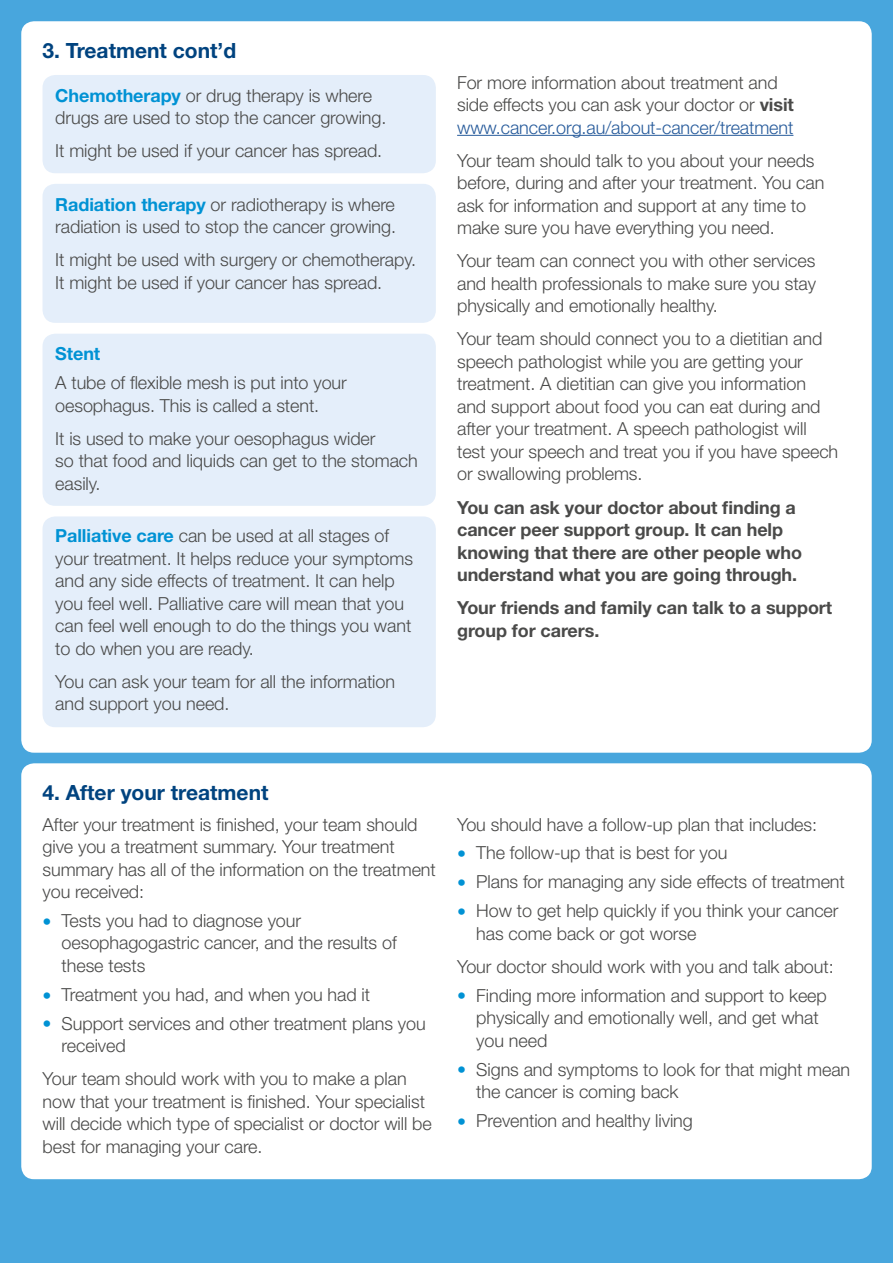
<style>
.page{position:relative;width:893px;height:1263px;background:#48a6dd}
.page>*{position:absolute;margin:0;border:0;box-sizing:border-box;transform-origin:0 0}
.t1{font:700 21px "Helvetica Neue LT Std";color:#00437f}
.t2{font:300 18px/22.5px "Helvetica Neue LT Std";letter-spacing:-.005em;color:#4a4a49}
.t3{font:700 18px/22.5px "Helvetica Neue LT Std";letter-spacing:-.005em;color:#4a4a49}
.t4{font:700 18px "Helvetica Neue LT Std";letter-spacing:-.005em;color:#0092d4}
.s1{font-weight:700;color:#0092d4}
.s2{font-weight:700}
.s3{color:#275b9b}
.s4{color:#0092d4}
</style>
<div class="page">
<div style="left:21px;top:21px;width:851px;height:732px;background:#fff;border-radius:13px"></div>
<div style="left:21px;top:763px;width:851px;height:416px;background:#fff;border-radius:13px"></div>
<div style="left:43px;top:75px;width:393px;height:98px;background:#e4eefa;border-radius:13px"></div>
<div style="left:43px;top:184px;width:393px;height:139px;background:#e4eefa;border-radius:13px"></div>
<div style="left:43px;top:334px;width:393px;height:172px;background:#e4eefa;border-radius:13px"></div>
<div style="left:43px;top:516px;width:393px;height:211px;background:#e4eefa;border-radius:13px"></div>
<hr style="left:457px;top:135px;width:336px;height:1px;background:#275b9b">
<p class="t1" style="left:43px;top:37px;width:195px">3. Treatment cont’d</p>
<p class="t2" style="left:55px;top:84px;width:333px"><span class="s1">Chemotherapy</span> or drug therapy is where drugs are used to stop the cancer growing.</p>
<p class="t2" style="left:55px;top:139px;width:328px">It might be used if your cancer has spread.</p>
<p class="t2" style="left:55px;top:193px;width:342px"><span class="s1">Radiation therapy</span> or radiotherapy is where radiation is used to stop the cancer growing.</p>
<p class="t2" style="left:55px;top:248px;width:362px">It might be used with surgery or chemotherapy.<br>It might be used if your cancer has spread.</p>
<p class="t4" style="left:55px;top:343px;width:46px">Stent</p>
<p class="t2" style="left:55px;top:371px;width:293px">A tube of flexible mesh is put into your oesophagus. This is called a stent.</p>
<p class="t2" style="left:55px;top:427px;width:364px">It is used to make your oesophagus wider<br>so that food and liquids can get to the stomach easily.</p>
<p class="t2" style="left:55px;top:524px;width:359px"><span class="s1">Palliative care</span> can be used at all stages of your treatment. It helps reduce your symptoms and any side effects of treatment. It can help you feel well. Palliative care will mean that you can feel well enough to do the things you want to do when you are ready.</p>
<p class="t2" style="left:55px;top:670px;width:341px">You can ask your team for all the information and support you need.</p>
<p class="t2" style="left:457px;top:70px;width:338px">For more information about treatment and side effects you can ask your doctor or <span class="s2">visit </span><span class="s3">www.cancer.org.au/about-cancer/treatment</span></p>
<p class="t2" style="left:457px;top:149px;width:369px">Your team should talk to you about your needs before, during and after your treatment. You can ask for information and support at any time to make sure you have everything you need.</p>
<p class="t2" style="left:457px;top:249px;width:361px;text-align:justify">Your team can connect you with other services and health professionals to make sure you stay physically and emotionally healthy.</p>
<p class="t2" style="left:457px;top:327px;width:383px">Your team should connect you to a dietitian and speech pathologist while you are getting your treatment. A dietitian can give you information and support about food you can eat during and after your treatment. A speech pathologist will test your speech and treat you if you have speech or swallowing problems.</p>
<p class="t3" style="left:457px;top:496px;width:346px">You can ask your doctor about finding a cancer peer support group. It can help knowing that there are other people who understand what you are going through.</p>
<p class="t3" style="left:457px;top:596px;width:376px">Your friends and family can talk to a support group for carers.</p>
<p class="t1" style="left:43px;top:779px;width:227px">4. After your treatment</p>
<p class="t2" style="left:43px;top:812px;width:395px">After your treatment is finished, your team should give you a treatment summary. Your treatment summary has all of the information on the treatment you received:</p>
<p class="t2" style="left:62px;top:909px;width:337px;text-indent:-19px"><span class="s4">•</span> Tests you had to diagnose your oesophagogastric cancer, and the results of these tests</p>
<p class="t2" style="left:43px;top:983px;width:329px"><span class="s4">•</span> Treatment you had, and when you had it</p>
<p class="t2" style="left:62px;top:1012px;width:366px;text-indent:-19px"><span class="s4">•</span> Support services and other treatment plans you received</p>
<p class="t2" style="left:43px;top:1067px;width:391px">Your team should work with you to make a plan now that your treatment is finished. Your specialist will decide which type of specialist or doctor will be best for managing your care.</p>
<p class="t2" style="left:457px;top:812px;width:361px">You should have a follow-up plan that includes:</p>
<p class="t2" style="left:457px;top:841px;width:272px"><span class="s4">•</span> The follow-up that is best for you</p>
<p class="t2" style="left:457px;top:870px;width:389px"><span class="s4">•</span> Plans for managing any side effects of treatment</p>
<p class="t2" style="left:476px;top:899px;width:364px;text-indent:-19px"><span class="s4">•</span> How to get help quickly if you think your cancer has come back or got worse</p>
<p class="t2" style="left:457px;top:955px;width:378px">Your doctor should work with you and talk about:</p>
<p class="t2" style="left:476px;top:984px;width:352px;text-indent:-19px"><span class="s4">•</span> Finding more information and support to keep physically and emotionally well, and get what you need</p>
<p class="t2" style="left:476px;top:1057px;width:375px;text-indent:-19px"><span class="s4">•</span> Signs and symptoms to look for that might mean the cancer is coming back</p>
<p class="t2" style="left:457px;top:1109px;width:237px"><span class="s4">•</span> Prevention and healthy living</p>
</div>
